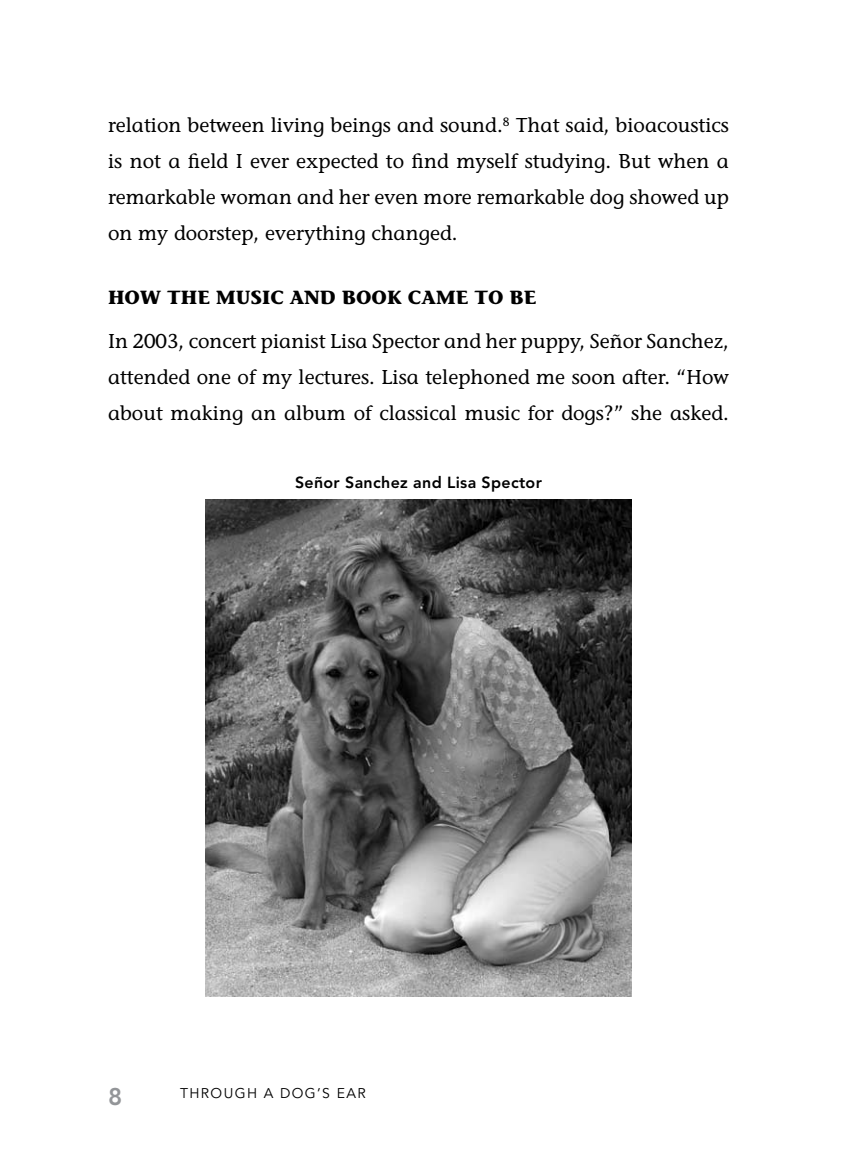
<style>
.page{position:relative;width:864px;height:1152px;background:#fff}
.page>*{position:absolute;margin:0;border:0;box-sizing:border-box;transform-origin:0 0}
.t1{font:800 24px "Avenir";color:#939598}
.t2{font:20px/36px "Stone Informal";color:#000;text-align:justify}
.t3{font:700 19px "Stone Informal";color:#000}
.t4{font:800 16px "Avenir";letter-spacing:.02em;color:#000}
.t5{font:14px "Avenir";letter-spacing:.1em;color:#000}
</style>
<div class="page">
<img style="left:206px;top:500px;width:425px;height:496px">
<p class="t2" style="left:108px;top:107px;width:623px">relation between living beings and sound.<sup>8</sup> That said, bioacoustics is not a field I ever expected to find myself studying. But when a remarkable woman and her even more remarkable dog showed up on my doorstep, everything changed.</p>
<p class="t3" style="left:108px;top:286px;width:430px">HOW THE MUSIC AND BOOK CAME TO BE</p>
<p class="t2" style="left:108px;top:323px;width:623px">In 2003, concert pianist Lisa Spector and her puppy, Señor Sanchez, attended one of my lectures. Lisa telephoned me soon after. “How about making an album of classical music for dogs?” she asked.</p>
<p class="t4" style="left:295px;top:473px;width:248px">Señor Sanchez and Lisa Spector</p>
<p class="t1" style="left:108px;top:1082px;width:16px">8</p>
<p class="t5" style="left:180px;top:1085px;width:187px">THROUGH A DOG’S EAR</p>
</div>
